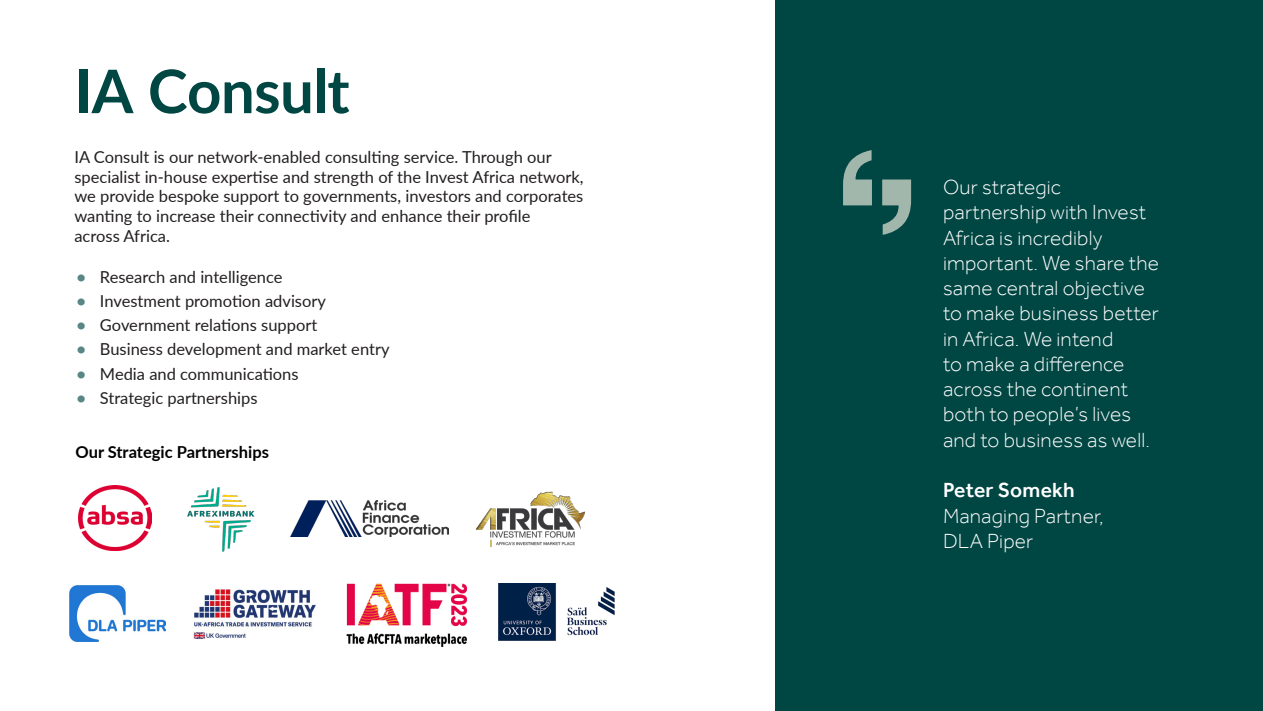
<style>
.page{position:relative;width:1263px;height:711px;background:#fff}
.page>*{position:absolute;margin:0;border:0;box-sizing:border-box;transform-origin:0 0}
.Heading{font:700 60px "Lato";letter-spacing:-.01em;color:#004643}
.t1{font:300 21px/25.2px "Effra";letter-spacing:.01em;color:#fff}
.Bullet_List_L1{font:16.5px/19.8px "Lato";color:#231f20}
.Bullet_List_L1-2{font:700 16.5px "Lato";color:#000}
.s1{font-weight:700;color:#598785}
.s2{font-weight:500}
</style>
<div class="page">
<img style="left:69px;top:585px;width:97px;height:56px">
<img style="left:291px;top:500px;width:157px;height:36px">
<img style="left:79px;top:485px;width:73px;height:65px">
<img style="left:187px;top:487px;width:67px;height:64px">
<img style="left:193px;top:589px;width:123px;height:48px">
<img style="left:499px;top:583px;width:115px;height:56px">
<img style="left:346px;top:583px;width:122px;height:64px">
<img style="left:477px;top:491px;width:108px;height:55px">
<div style="left:775px;top:0;width:488px;height:710px;background:#004643"></div>
<svg style="left:843px;top:150px;width:29px;height:55px"></svg>
<svg style="left:882px;top:179px;width:29px;height:56px"></svg>
<p class="Heading" style="left:74px;top:47px;width:277px">IA Consult</p>
<p class="Bullet_List_L1" style="left:74px;top:146px;width:511px">IA Consult is our network-enabled consulting service. Through our specialist in-house expertise and strength of the Invest Africa network, we provide bespoke support to governments, investors and corporates wanting to increase their connectivity and enhance their profile<br>across Africa.</p>
<p class="Bullet_List_L1" style="left:77px;top:266px;width:207px"><span class="s1">•</span> Research and intelligence</p>
<p class="Bullet_List_L1" style="left:77px;top:290px;width:251px"><span class="s1">•</span> Investment promotion advisory</p>
<p class="Bullet_List_L1" style="left:77px;top:314px;width:242px"><span class="s1">•</span> Government relations support</p>
<p class="Bullet_List_L1" style="left:77px;top:338px;width:314px"><span class="s1">•</span> Business development and market entry</p>
<p class="Bullet_List_L1" style="left:77px;top:362px;width:224px"><span class="s1">•</span> Media and communications</p>
<p class="Bullet_List_L1" style="left:77px;top:387px;width:183px"><span class="s1">•</span> Strategic partnerships</p>
<p class="Bullet_List_L1-2" style="left:75px;top:439px;width:195px">Our Strategic Partnerships</p>
<p class="t1" style="left:943px;top:174px;width:218px">Our strategic partnership with Invest<br>Africa is incredibly important. We share the same central objective to make business better in Africa. We intend<br>to make a difference across the continent both to people’s lives and to business as well.</p>
<p class="t1" style="left:943px;top:477px;width:162px"><span class="s2">Peter Somekh<br></span>Managing Partner,<br>DLA Piper</p>
</div>
